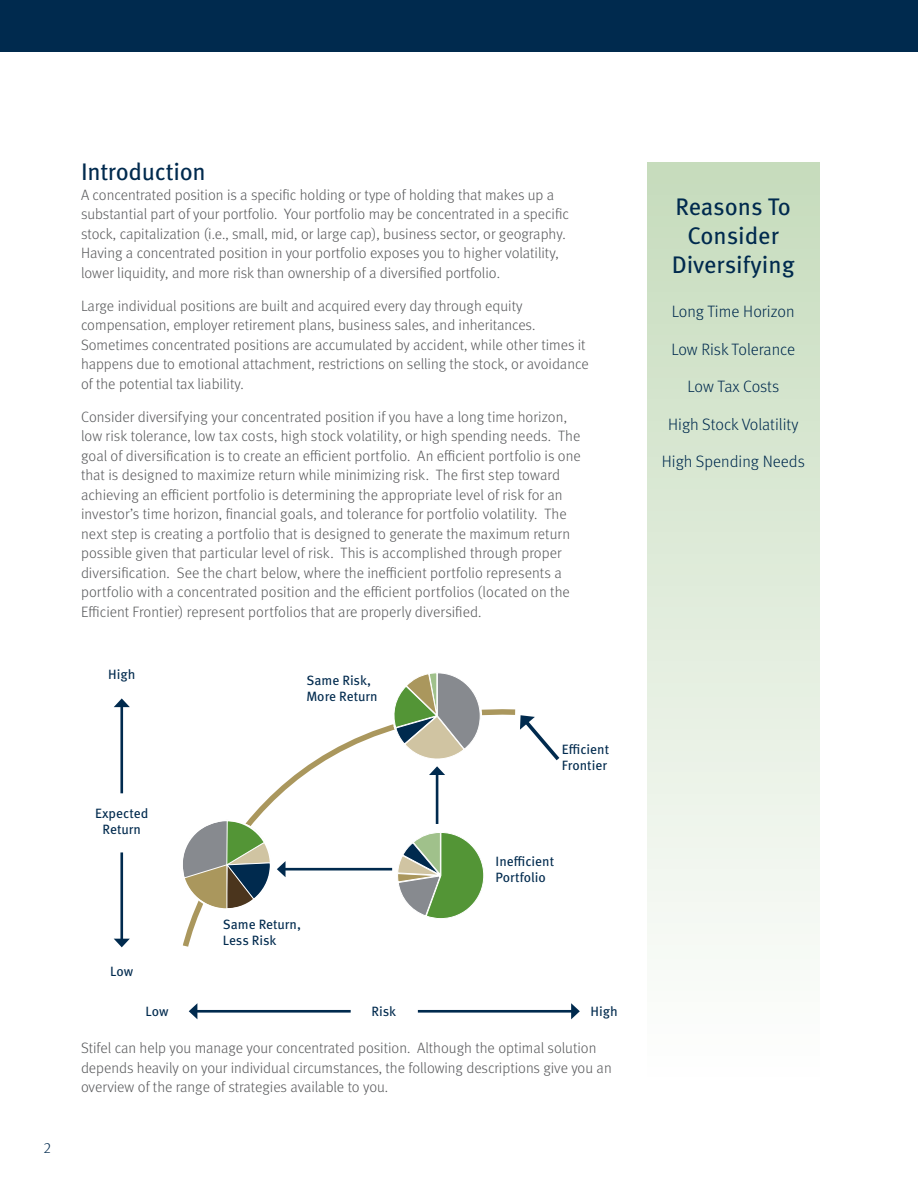
<style>
.page{position:relative;width:918px;height:1188px;background:#fff}
.page>*{position:absolute;margin:0;border:0;box-sizing:border-box;transform-origin:0 0}
.t1{font:24px/28.8px "Meta OT";letter-spacing:-.01em;color:#002a4e;text-align:center}
.t2{font:300 16.5px "Meta OT";color:#002a4e}
.t3{font:300 15px/19.5px "Meta OT";color:#58595b}
.t4{font:300 15px "Meta OT";color:#002a4e}
.t5{font:13.5px/16.2px "Meta OT";color:#002a4e}
</style>
<div class="page">
<div style="left:0;top:0;width:918px;height:52px;background:#002a4e"></div>
<svg style="left:182px;top:709px;width:334px;height:238px"></svg>
<svg style="left:397px;top:832px;width:87px;height:87px"></svg>
<hr style="left:283px;top:868px;width:109px;height:3px;background:#002a4e">
<hr style="left:195px;top:1010px;width:156px;height:3px;background:#002a4e">
<svg style="left:189px;top:1003px;width:8px;height:16px"></svg>
<hr style="left:418px;top:1010px;width:155px;height:3px;background:#002a4e">
<svg style="left:571px;top:1003px;width:9px;height:16px"></svg>
<hr style="left:436px;top:773px;width:2px;height:51px;background:#002a4e">
<svg style="left:391px;top:673px;width:93px;height:102px"></svg>
<hr style="left:120px;top:705px;width:3px;height:88px;background:#002a4e">
<svg style="left:114px;top:698px;width:16px;height:9px"></svg>
<hr style="left:120px;top:852px;width:3px;height:89px;background:#002a4e">
<svg style="left:114px;top:939px;width:16px;height:8px"></svg>
<svg style="left:520px;top:715px;width:40px;height:46px"></svg>
<svg style="left:182px;top:819px;width:104px;height:91px"></svg>
<div style="left:181px;top:819px;width:91px;height:91px;border:2px solid #fff;border-radius:50%"></div>
<div style="left:647px;top:162px;width:173px;height:915px;background:linear-gradient(to bottom,#c6dbbc,#fefefe)"></div>
<p class="t4" style="left:44px;top:1139px;width:9px">2</p>
<h1 class="t1" style="left:81px;top:158px;width:126px">Introduction</h1>
<p class="t3" style="left:81px;top:185px;width:490px">A concentrated position is a specific holding or type of holding that makes up a substantial part of your portfolio. Your portfolio may be concentrated in a specific stock, capitalization (i.e., small, mid, or large cap), business sector, or geography.<br>Having a concentrated position in your portfolio exposes you to higher volatility, lower liquidity, and more risk than ownership of a diversified portfolio.</p>
<p class="t3" style="left:81px;top:296px;width:509px">Large individual positions are built and acquired every day through equity compensation, employer retirement plans, business sales, and inheritances.<br>Sometimes concentrated positions are accumulated by accident, while other times it happens due to emotional attachment, restrictions on selling the stock, or avoidance of the potential tax liability.</p>
<p class="t3" style="left:81px;top:407px;width:501px">Consider diversifying your concentrated position if you have a long time horizon, low risk tolerance, low tax costs, high stock volatility, or high spending needs. The goal of diversification is to create an efficient portfolio. An efficient portfolio is one that is designed to maximize return while minimizing risk. The first step toward achieving an efficient portfolio is determining the appropriate level of risk for an investor’s time horizon, financial goals, and tolerance for portfolio volatility. The next step is creating a portfolio that is designed to generate the maximum return possible given that particular level of risk. This is accomplished through proper diversification. See the chart below, where the inefficient portfolio represents a portfolio with a concentrated position and the efficient portfolios (located on the Efficient Frontier) represent portfolios that are properly diversified.</p>
<p class="t5" style="left:108px;top:666px;width:29px">High</p>
<p class="t5" style="left:95px;top:805px;width:55px;text-align:center">Expected<br>Return</p>
<p class="t5" style="left:110px;top:963px;width:24px">Low</p>
<p class="t5" style="left:146px;top:1004px;width:24px">Low</p>
<p class="t5" style="left:306px;top:673px;width:73px">Same Risk,<br>More Return</p>
<p class="t5" style="left:223px;top:916px;width:80px">Same Return,<br>Less Risk</p>
<p class="t5" style="left:562px;top:742px;width:49px">Efficient<br>Frontier</p>
<p class="t5" style="left:496px;top:853px;width:60px">Inefficient<br>Portfolio</p>
<p class="t5" style="left:372px;top:1004px;width:26px">Risk</p>
<p class="t5" style="left:591px;top:1004px;width:29px">High</p>
<p class="t3" style="left:81px;top:1039px;width:532px">Stifel can help you manage your concentrated position. Although the optimal solution depends heavily on your individual circumstances, the following descriptions give you an overview of the range of strategies available to you.</p>
<h1 class="t1" style="left:672px;top:193px;width:124px">Reasons To<br>Consider<br>Diversifying</h1>
<p class="t2" style="left:672px;top:302px;width:124px">Long Time Horizon</p>
<p class="t2" style="left:671px;top:339px;width:125px">Low Risk Tolerance</p>
<p class="t2" style="left:687px;top:377px;width:93px">Low Tax Costs</p>
<p class="t2" style="left:668px;top:414px;width:132px">High Stock Volatility</p>
<p class="t2" style="left:662px;top:452px;width:144px">High Spending Needs</p>
</div>
